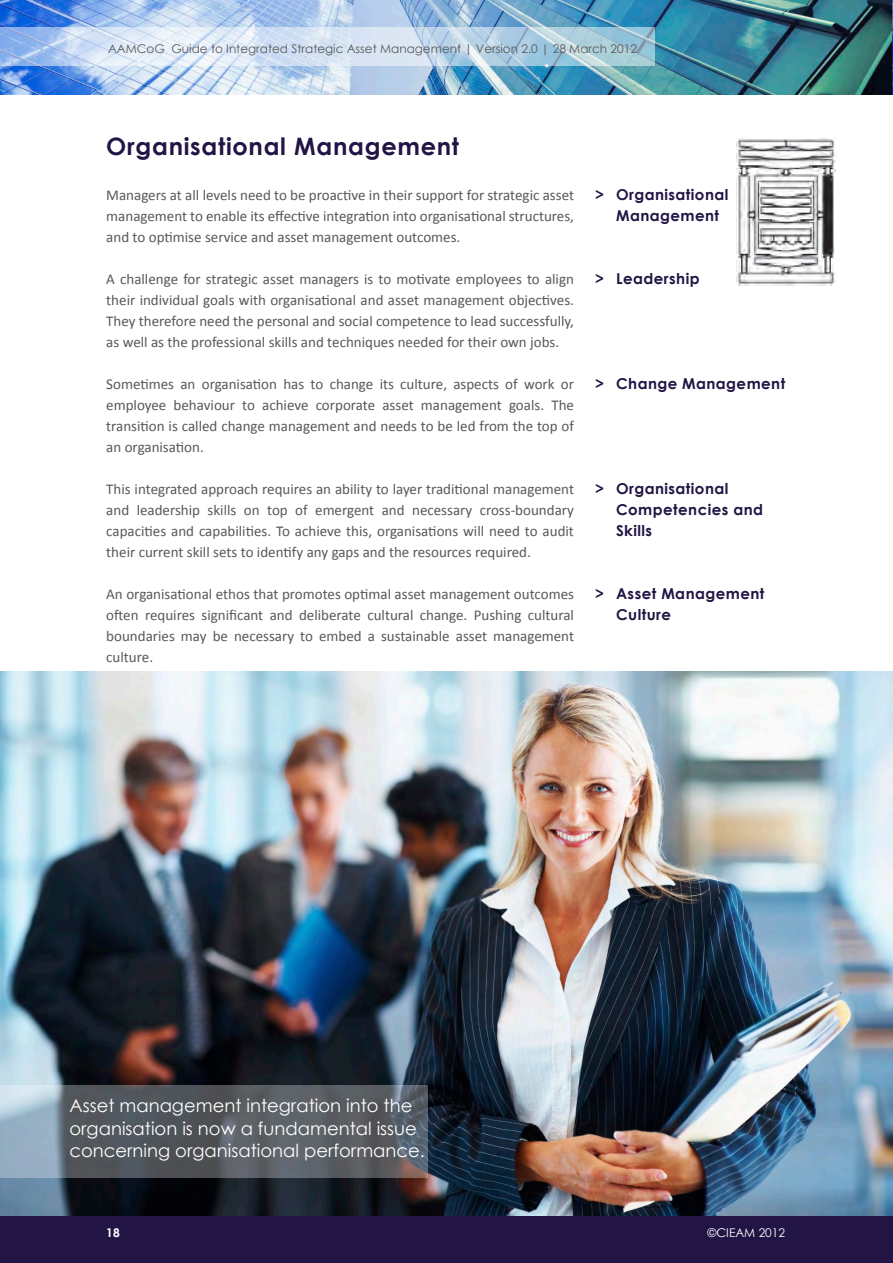
<style>
.page{position:relative;width:893px;height:1263px;background:#fff}
.page>*{position:absolute;margin:0;border:0;box-sizing:border-box;transform-origin:0 0}
.Page_headings{font:700 24px "Century Gothic";letter-spacing:.03em;color:#221545}
.Image_text{font:18px/22.5px "Century Gothic";color:#fff}
.t1{font:15px/21px "Calibri";color:#57585a;text-align:justify}
.Side_heading{font:700 15px/21px "Century Gothic";letter-spacing:.03em;color:#221545}
.t2{font:12px "Century Gothic";color:#57585a}
.t3{font:12px "Century Gothic";color:#fff}
.t4{font:700 12px "Century Gothic";color:#fff}
</style>
<div class="page">
<div style="left:0;top:1215px;width:893px;height:48px;background:#221545"></div>
<img style="left:0;top:0;width:893px;height:95px">
<svg style="left:0;top:28px;width:655px;height:38px;background:#c4d9ec"></svg>
<img style="left:0;top:671px;width:893px;height:544px">
<svg style="left:0;top:1085px;width:427px;height:92px;background:#616870"></svg>
<img style="left:736px;top:137px;width:100px;height:148px">
<p class="t2" style="left:108px;top:40px;width:531px">AAMCoG Guide to Integrated Strategic Asset Management | Version 2.0 | 28 March 2012</p>
<p class="Page_headings" style="left:106px;top:128px;width:354px">Organisational Management</p>
<p class="t1" style="left:106px;top:184px;width:469px">Managers at all levels need to be proactive in their support for strategic asset management to enable its effective integration into organisational structures, and to optimise service and asset management outcomes.</p>
<p class="t1" style="left:106px;top:268px;width:469px">A challenge for strategic asset managers is to motivate employees to align their individual goals with organisational and asset management objectives.<br>They therefore need the personal and social competence to lead successfully, as well as the professional skills and techniques needed for their own jobs.</p>
<p class="t1" style="left:106px;top:373px;width:469px">Sometimes an organisation has to change its culture, aspects of work or employee behaviour to achieve corporate asset management goals. The transition is called change management and needs to be led from the top of an organisation.</p>
<p class="t1" style="left:106px;top:478px;width:469px">This integrated approach requires an ability to layer traditional management and leadership skills on top of emergent and necessary cross-boundary capacities and capabilities. To achieve this, organisations will need to audit their current skill sets to identify any gaps and the resources required.</p>
<p class="t1" style="left:106px;top:583px;width:469px">An organisational ethos that promotes optimal asset management outcomes often requires significant and deliberate cultural change. Pushing cultural boundaries may be necessary to embed a sustainable asset management culture.</p>
<p class="Side_heading" style="left:616px;top:183px;width:114px;text-indent:-21px">&gt; Organisational<br>Management</p>
<p class="Side_heading" style="left:595px;top:267px;width:106px">&gt; Leadership</p>
<p class="Side_heading" style="left:595px;top:372px;width:192px">&gt; Change Management</p>
<p class="Side_heading" style="left:616px;top:477px;width:149px;text-indent:-21px">&gt; Organisational<br>Competencies and<br>Skills</p>
<p class="Side_heading" style="left:616px;top:582px;width:150px;text-indent:-21px">&gt; Asset Management<br>Culture</p>
<p class="Image_text" style="left:69px;top:1094px;width:357px">Asset management integration into the organisation is now a fundamental issue concerning organisational performance.</p>
<p class="t4" style="left:106px;top:1224px;width:15px">18</p>
<p class="t3" style="left:708px;top:1224px;width:79px">©CIEAM 2012</p>
</div>
